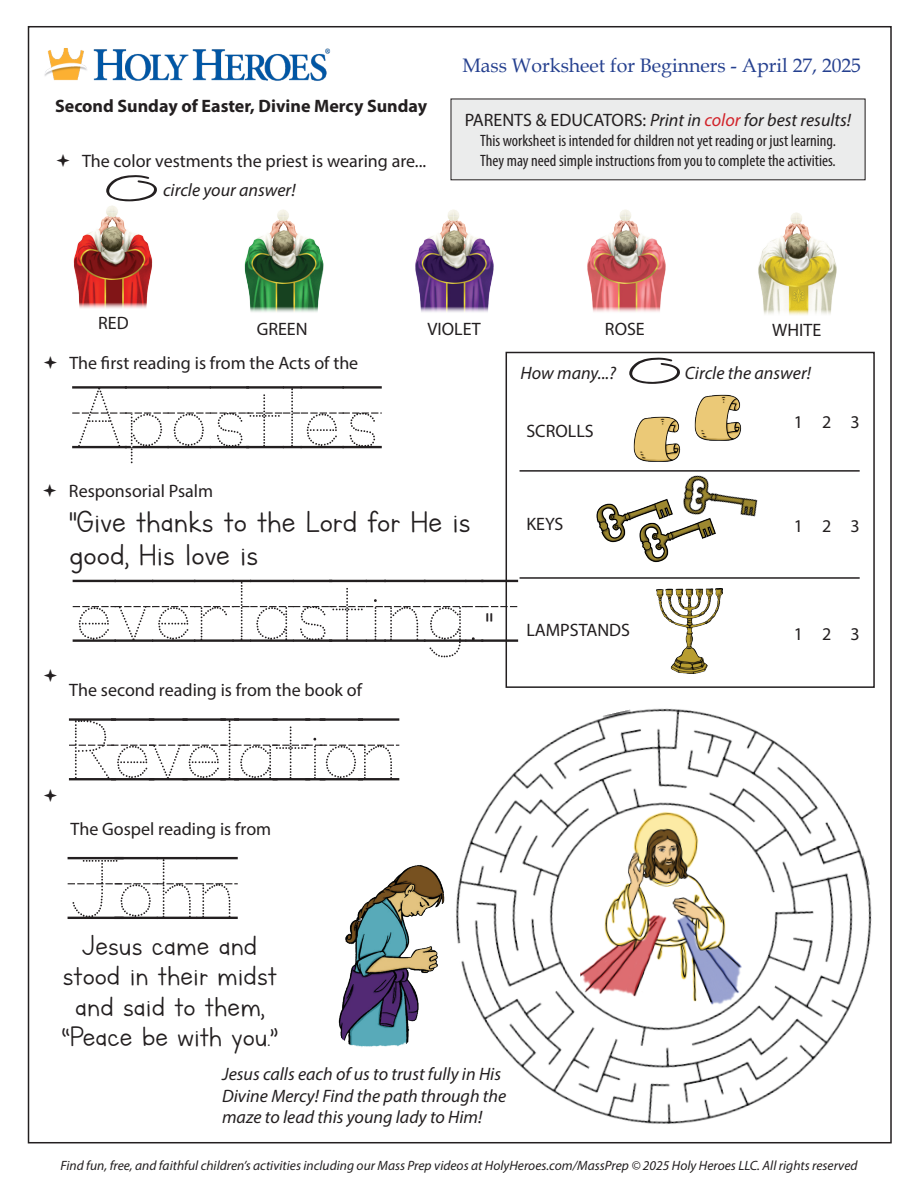
<style>
.page{position:relative;width:918px;height:1188px;background:#fff}
.page>*{position:absolute;margin:0;border:0;box-sizing:border-box;transform-origin:0 0}
.t1{font:97.5px "KG Primary Dots Lined";color:#231f20}
.t2{font:97.5px "KG Primary Dots Lined";letter-spacing:-.04em;color:#231f20}
.Letters_for_Learners{font:36px/33px "Lettersfor Learners";color:#231f20}
.Letters_for_Learners-2{font:33px/30.3px "Lettersfor Learners";color:#231f20;text-align:center}
.t3{font:19.5px "Book Antiqua";color:#25408f}
.t4{font:18px "Myriad Pro";color:#231f20}
.t5{font:italic 18px/21.6px "Myriad Pro";color:#231f20}
.t6{font:700 18px "Myriad Pro";color:#231f20}
.t7{font:condensed 16.5px "Myriad Pro";color:#231f20}
.t8{font:italic 13.5px "Myriad Pro";color:#231f20}
.s1{font-style:normal}
.s2{color:#d2232a}
</style>
<div class="page">
<img style="left:413px;top:666px;width:479px;height:478px">
<img style="left:44px;top:48px;width:287px;height:33px">
<div style="left:451px;top:99px;width:414px;height:81px;background:#ebecec"></div>
<svg style="left:106px;top:175px;width:51px;height:26px"></svg>
<svg style="left:629px;top:357px;width:51px;height:27px"></svg>
<img style="left:73px;top:205px;width:80px;height:103px">
<img style="left:244px;top:209px;width:80px;height:103px">
<img style="left:415px;top:209px;width:79px;height:103px">
<img style="left:587px;top:209px;width:79px;height:103px">
<img style="left:758px;top:212px;width:79px;height:103px">
<img style="left:579px;top:803px;width:176px;height:205px">
<img style="left:338px;top:863px;width:113px;height:186px">
<div style="left:506px;top:352px;width:369px;height:336px;border:2px solid #231f20"></div>
<img style="left:596px;top:499px;width:75px;height:44px">
<img style="left:637px;top:517px;width:34px;height:46px">
<img style="left:671px;top:475px;width:87px;height:65px">
<img style="left:657px;top:589px;width:66px;height:85px">
<hr style="left:520px;top:470px;width:340px;height:2px;background:#231f20">
<hr style="left:520px;top:577px;width:340px;height:2px;background:#231f20">
<img style="left:633px;top:416px;width:48px;height:46px">
<img style="left:694px;top:394px;width:48px;height:47px">
<p class="t6" style="left:55px;top:94px;width:374px">Second Sunday of Easter, Divine Mercy Sunday</p>
<p class="t3" style="left:462px;top:52px;width:400px">Mass Worksheet for Beginners - April 27, 2025</p>
<p class="t5" style="left:465px;top:109px;width:388px"><span class="s1">PARENTS &amp; EDUCATORS:</span> Print in <span class="s2">color</span> for best results!</p>
<p class="t7" style="left:480px;top:131px;width:357px">This worksheet is intended for children not yet reading or just learning.</p>
<p class="t4" style="left:82px;top:150px;width:346px">The color vestments the priest is wearing are...</p>
<p class="t7" style="left:480px;top:151px;width:357px">They may need simple instructions from you to complete the activities.</p>
<p class="t5" style="left:163px;top:178px;width:134px">circle your answer!</p>
<p class="t4" style="left:98px;top:312px;width:32px">RED</p>
<p class="t4" style="left:257px;top:318px;width:52px">GREEN</p>
<p class="t4" style="left:428px;top:318px;width:55px">VIOLET</p>
<p class="t4" style="left:605px;top:318px;width:41px">ROSE</p>
<p class="t4" style="left:772px;top:319px;width:51px">WHITE</p>
<p class="t4" style="left:69px;top:352px;width:291px">The first reading is from the Acts of the</p>
<p class="t1" style="left:72px;top:371px;width:310px">APOSTLES</p>
<p class="t4" style="left:69px;top:480px;width:146px">Responsorial Psalm</p>
<p class="Letters_for_Learners" style="left:69px;top:505px;width:403px">"Give thanks to the Lord for He is good, His love is</p>
<p class="t1" style="left:73px;top:565px;width:410px">EVERLASTING.</p>
<p class="t4" style="left:69px;top:679px;width:294px">The second reading is from the book of</p>
<p class="t2" style="left:69px;top:703px;width:330px">REVELATION</p>
<p class="Letters_for_Learners" style="left:486px;top:606px;width:9px">"</p>
<p class="t5" style="left:521px;top:362px;width:97px">How many...?</p>
<p class="t5" style="left:685px;top:362px;width:127px">Circle the answer!</p>
<p class="t4" style="left:526px;top:420px;width:69px">SCROLLS</p>
<p class="t4" style="left:526px;top:513px;width:39px">KEYS</p>
<p class="t4" style="left:526px;top:619px;width:105px">LAMPSTANDS</p>
<p class="t4" style="left:794px;top:410px;width:67px">1 2 3</p>
<p class="t4" style="left:794px;top:515px;width:67px">1 2 3</p>
<p class="t4" style="left:794px;top:623px;width:67px">1 2 3</p>
<p class="t4" style="left:70px;top:817px;width:202px">The Gospel reading is from</p>
<p class="t1" style="left:68px;top:842px;width:170px">JOHN</p>
<p class="Letters_for_Learners-2" style="left:62px;top:930px;width:218px">Jesus came and stood in their midst and said to them, “Peace be with you.”</p>
<p class="t5" style="left:222px;top:1063px;width:286px">Jesus calls each of us to trust fully in His<br>Divine Mercy! Find the path through the maze to lead this young lady to Him!</p>
<p class="t8" style="left:60px;top:1158px;width:799px">Find fun, free, and faithful children’s activities including our Mass Prep videos at HolyHeroes.com/MassPrep © 2025 Holy Heroes LLC. All rights reserved</p>
</div>
